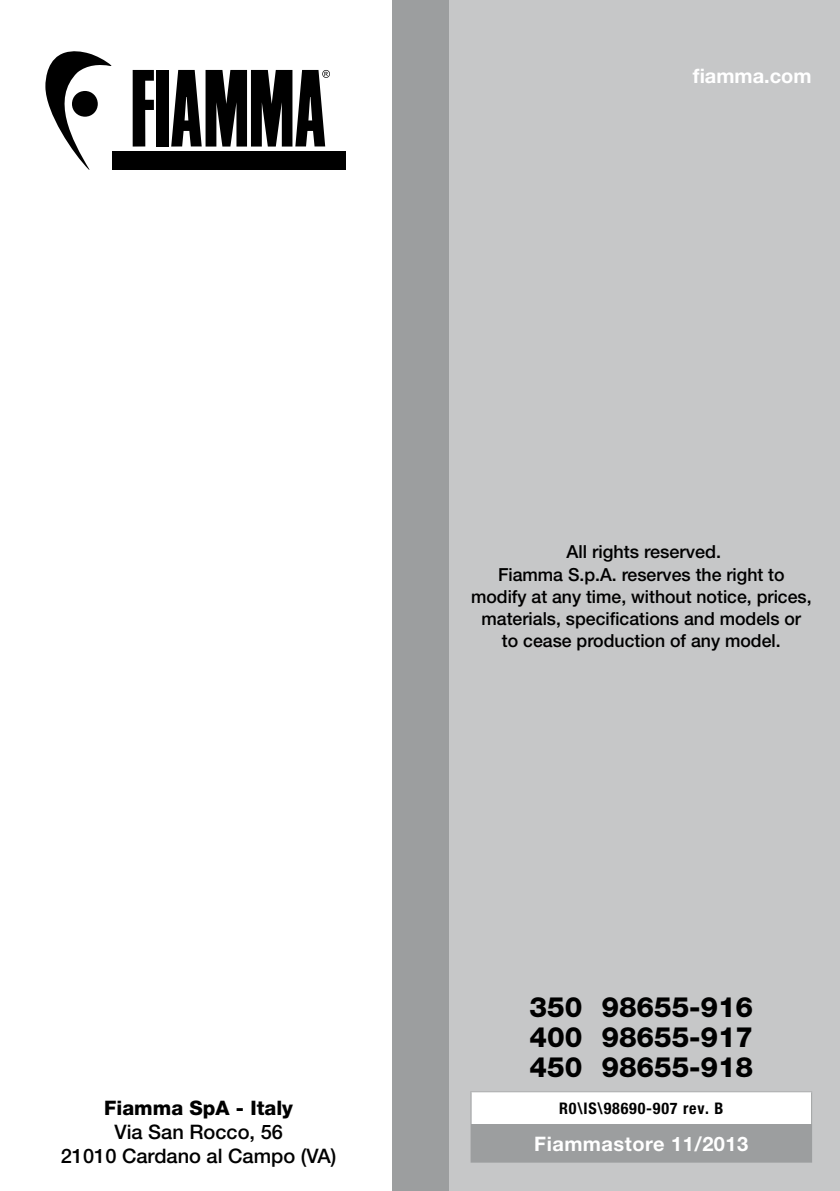
<style>
.page{position:relative;width:840px;height:1191px;background:#fff}
.page>*{position:absolute;margin:0;border:0;box-sizing:border-box;transform-origin:0 0}
.t1{font:800 28px/30px "Helvetica Neue";letter-spacing:-.005em;color:#000;text-align:justify}
.t2{font:500 20px/24px "Helvetica Neue";color:#000;text-align:center}
.t3{font:700 20px "Helvetica Neue";letter-spacing:.025em;color:#fff}
.t4{font:800 20px "Helvetica Neue";color:#000}
.t5{font:500 18px/22px "Helvetica Neue";color:#000;text-align:center}
.t6{font:700 condensed 16px "Helvetica Neue";letter-spacing:.05em;color:#000}
</style>
<div class="page">
<div style="left:448px;top:0;width:391px;height:1191px;background:#c6c7c8"></div>
<div style="left:391px;top:0;width:57px;height:1191px;background:#9c9e9f"></div>
<div style="left:112px;top:152px;width:234px;height:18px;background:#000"></div>
<div style="left:156px;top:70px;width:12px;height:77px;background:#000"></div>
<svg style="left:133px;top:70px;width:21px;height:77px"></svg>
<svg style="left:171px;top:70px;width:159px;height:77px"></svg>
<svg style="left:45px;top:51px;width:66px;height:119px"></svg>
<div style="left:72px;top:91px;width:26px;height:26px;background:#000;border-radius:50%"></div>
<div style="left:471px;top:1091px;width:340px;height:33px;background:#fff"></div>
<div style="left:471px;top:1124px;width:340px;height:38px;background:#9c9e9f"></div>
<hr style="left:470px;top:1091px;width:341px;height:1px;background:#9c9e9f">
<hr style="left:470px;top:1092px;width:1px;height:32px;background:#9c9e9f">
<hr style="left:810px;top:1092px;width:1px;height:32px;background:#9c9e9f">
<hr style="left:470px;top:1124px;width:341px;height:1px;background:#9c9e9f">
<hr style="left:470px;top:1125px;width:1px;height:36px;background:#9c9e9f">
<hr style="left:470px;top:1161px;width:341px;height:1px;background:#9c9e9f">
<p class="t3" style="left:692px;top:64px;width:120px">fiamma.com</p>
<p class="t5" style="left:471px;top:541px;width:342px">All rights reserved.<br>Fiamma S.p.A. reserves the right to modify at any time, without notice, prices, materials, specifications and models or<br>to cease production of any model.</p>
<p class="t4" style="left:104px;top:1095px;width:190px">Fiamma SpA - Italy</p>
<p class="t2" style="left:61px;top:1119px;width:277px">Via San Rocco, 56<br>21010 Cardano al Campo (VA)</p>
<h1 class="t1" style="left:529px;top:992px;width:225px">350 98655-916<br>400 98655-917<br>450 98655-918</h1>
<p class="t6" style="left:559px;top:1099px;width:166px">R0\IS\98690-907 rev. B</p>
<p class="t3" style="left:534px;top:1131px;width:215px">Fiammastore 11/2013</p>
</div>
